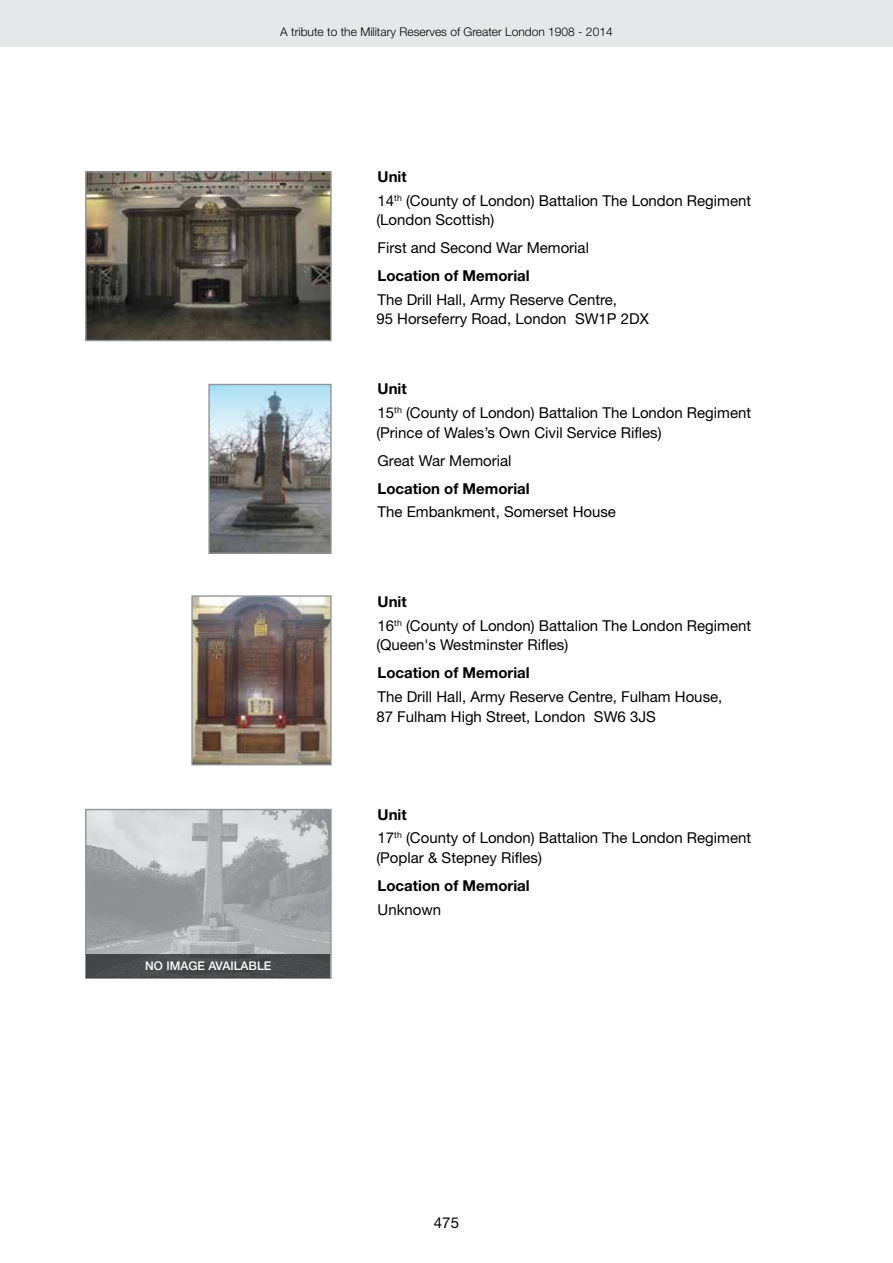
<style>
.page{position:relative;width:893px;height:1263px;background:#fff}
.page>*{position:absolute;margin:0;border:0;box-sizing:border-box;transform-origin:0 0}
.t1{font:15px/23.7px "Helvetica Neue";color:#000}
.t2{font:700 15px "Helvetica Neue";color:#000}
.t3{font:300 12px "Helvetica Neue";color:#000}
.t4{font:500 12px "Helvetica Neue";color:#fff}
.s1{font-weight:700}
</style>
<div class="page">
<div style="left:0;top:0;width:893px;height:47px;background:#e6e7e8"></div>
<img style="left:87px;top:173px;width:243px;height:166px">
<div style="left:85px;top:171px;width:247px;height:170px;border:1px solid #939598"></div>
<img style="left:210px;top:386px;width:120px;height:166px">
<div style="left:208px;top:384px;width:124px;height:170px;border:1px solid #939598"></div>
<img style="left:87px;top:811px;width:243px;height:143px">
<div style="left:85px;top:809px;width:247px;height:170px;border:1px solid #939598"></div>
<div style="left:87px;top:954px;width:243px;height:23px;background:#47484b"></div>
<img style="left:193px;top:597px;width:137px;height:166px">
<div style="left:191px;top:595px;width:141px;height:170px;border:1px solid #939598"></div>
<p class="t3" style="left:280px;top:24px;width:334px">A tribute to the Military Reserves of Greater London 1908 - 2014</p>
<p class="t4" style="left:145px;top:958px;width:128px">NO IMAGE AVAILABLE</p>
<p class="t1" style="left:378px;top:164px;width:375px"><span class="s1">Unit<br></span>14<sup>th</sup> (County of London) Battalion The London Regiment</p>
<p class="t1" style="left:376px;top:206px;width:214px;line-height:28px">(London Scottish)<br>First and Second War Memorial</p>
<p class="t2" style="left:378px;top:266px;width:154px">Location of Memorial</p>
<p class="t1" style="left:376px;top:290px;width:274px;line-height:19.5px">The Drill Hall, Army Reserve Centre,<br>95 Horseferry Road, London SW1P 2DX</p>
<p class="t1" style="left:378px;top:377px;width:375px"><span class="s1">Unit<br></span>15<sup>th</sup> (County of London) Battalion The London Regiment</p>
<p class="t1" style="left:376px;top:418px;width:287px;line-height:28px">(Prince of Wales’s Own Civil Service Rifles)<br>Great War Memorial</p>
<p class="t2" style="left:378px;top:479px;width:154px">Location of Memorial</p>
<p class="t1" style="left:378px;top:500px;width:240px">The Embankment, Somerset House</p>
<p class="t1" style="left:378px;top:590px;width:375px"><span class="s1">Unit<br></span>16<sup>th</sup> (County of London) Battalion The London Regiment</p>
<p class="t1" style="left:376px;top:633px;width:193px">(Queen's Westminster Rifles)</p>
<p class="t2" style="left:378px;top:664px;width:154px">Location of Memorial</p>
<p class="t1" style="left:376px;top:687px;width:348px;line-height:19.5px">The Drill Hall, Army Reserve Centre, Fulham House,<br>87 Fulham High Street, London SW6 3JS</p>
<p class="t1" style="left:378px;top:802px;width:375px"><span class="s1">Unit<br></span>17<sup>th</sup> (County of London) Battalion The London Regiment</p>
<p class="t1" style="left:376px;top:845px;width:167px">(Poplar &amp; Stepney Rifles)</p>
<p class="t2" style="left:378px;top:876px;width:154px">Location of Memorial</p>
<p class="t1" style="left:378px;top:897px;width:65px">Unknown</p>
<p class="t1" style="left:434px;top:1210px;width:27px">475</p>
</div>
